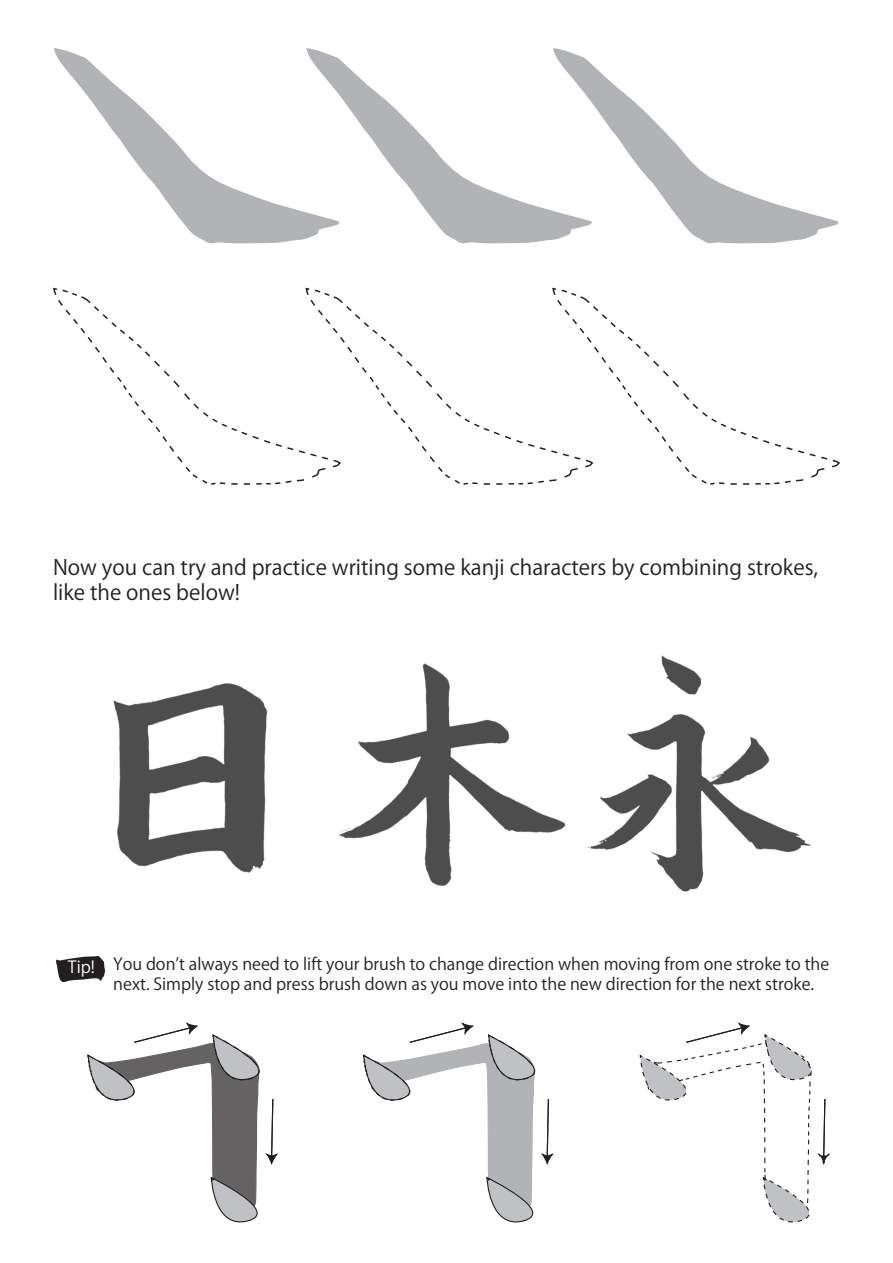
<style>
.page{position:relative;width:893px;height:1263px;background:#fff}
.page>*{position:absolute;margin:0;border:0;box-sizing:border-box;transform-origin:0 0}
.t1{font:21px/25.2px "Koz Go Pro";color:#231f20}
.t2{font:16.5px/19.8px "Koz Go Pro";color:#231f20}
.t3{font:15px/18px "Koz Go Pr 6 N";color:#000001;text-align:right}
.s1{font-size:16.5px;color:#fbfbfc}
</style>
<div class="page">
<svg style="left:54px;top:48px;width:252px;height:196px"></svg>
<svg style="left:53px;top:287px;width:251px;height:198px"></svg>
<svg style="left:306px;top:48px;width:247px;height:196px"></svg>
<svg style="left:304px;top:287px;width:247px;height:198px"></svg>
<svg style="left:553px;top:48px;width:286px;height:196px"></svg>
<svg style="left:551px;top:287px;width:289px;height:198px"></svg>
<svg style="left:87px;top:1022px;width:192px;height:201px"></svg>
<svg style="left:362px;top:1022px;width:192px;height:201px"></svg>
<svg style="left:639px;top:1022px;width:192px;height:201px"></svg>
<img style="left:590px;top:655px;width:221px;height:237px">
<svg style="left:56px;top:956px;width:49px;height:26px"></svg>
<img style="left:113px;top:683px;width:155px;height:190px">
<img style="left:335px;top:663px;width:255px;height:223px">
<p class="t1" style="left:53px;top:555px;width:767px">Now you can try and practice writing some kanji characters by combining strokes, like the ones below!</p>
<p class="t2" style="left:113px;top:954px;width:717px">You donʼt always need to lift your brush to change direction when moving from one stroke to the next. Simply stop and press brush down as you move into the new direction for the next stroke.</p>
<p class="t3" style="left:68px;top:958px;width:282px"><span class="s1">Tip!</span> Press down on the brush so a lot of the bristles are touching the paper.</p>
</div>
